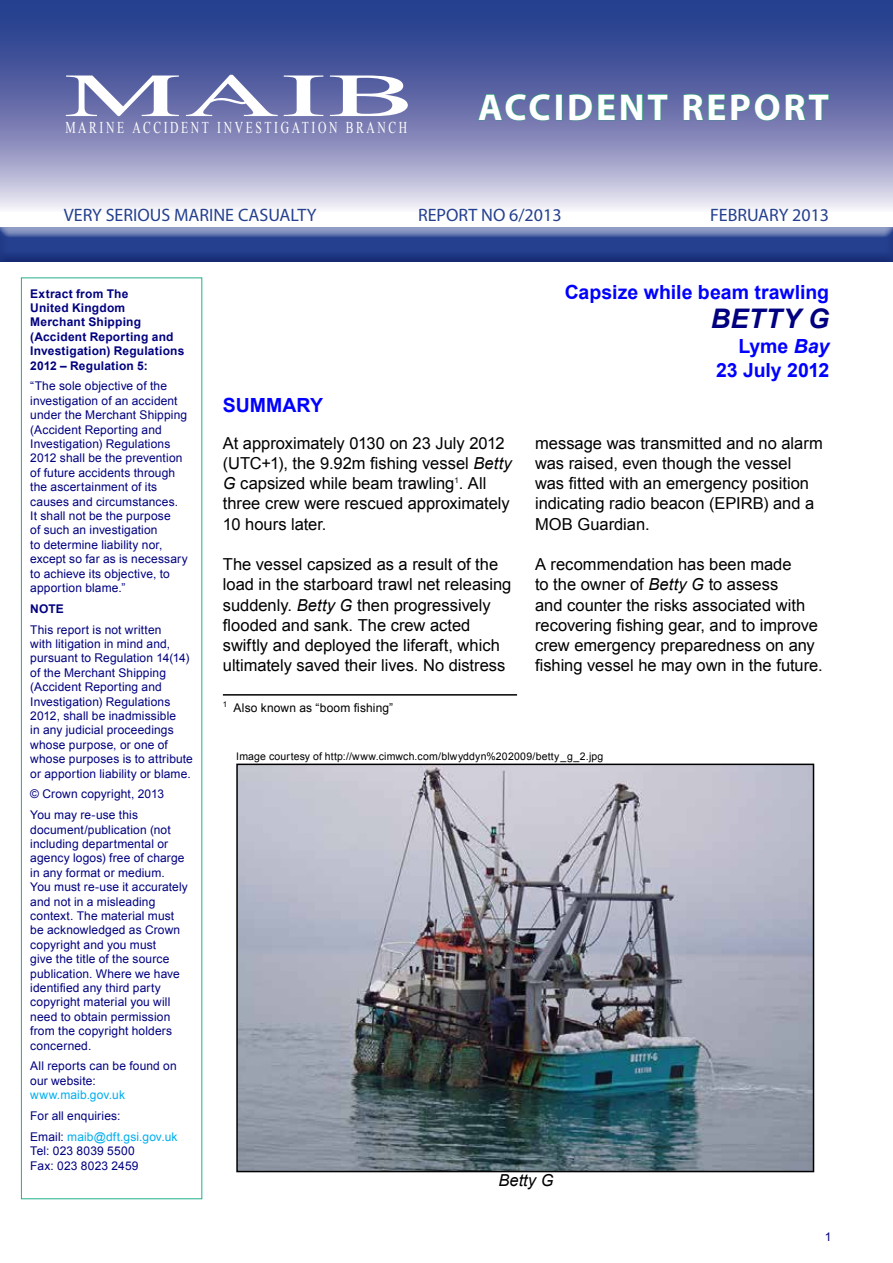
<style>
.page{position:relative;width:893px;height:1263px;background:#fff}
.page>*{position:absolute;margin:0;border:0;box-sizing:border-box;transform-origin:0 0}
.t1{font:700 37.5px "Myriad Pro";letter-spacing:.075em;color:#fff}
.t2{font:italic 700 27px "Arial";letter-spacing:.01em;color:#000080}
.t3{font:700 19.5px/24.5px "Arial";color:#00f;text-align:right}
.t4{font:18px "Myriad Pro";color:#25408f}
.t5{font:16.5px/20.2px "Arial";color:#000}
.t6{font:16.5px "Times New Roman";letter-spacing:.225em;color:#fff;scale:.71 1}
.t7{font:italic 16.5px "Arial";color:#000}
.t8{font:12px/14.4px "Arial";letter-spacing:.01em;color:#000080}
.t9{font:700 12px/14.4px "Arial";letter-spacing:.015em;color:#000080}
.t10{font:12px "Arial";letter-spacing:.01em;color:#000}
.t11{font:12px "Arial";letter-spacing:.01em;color:#00aeef}
.t12{font:10.5px "Arial";letter-spacing:.02em;color:#000}
.s1{color:#00aeef}
.s2{font-style:italic}
</style>
<div class="page">
<svg style="left:0;top:0;width:893px;height:209px;background:#737cb2"></svg>
<svg style="left:66px;top:76px;width:113px;height:40px"></svg>
<svg style="left:186px;top:75px;width:92px;height:41px"></svg>
<svg style="left:284px;top:76px;width:39px;height:40px"></svg>
<svg style="left:330px;top:76px;width:78px;height:40px"></svg>
<svg style="left:478px;top:92px;width:73px;height:29px;background:#5d75a1"></svg>
<div style="left:556px;top:94px;width:6px;height:26px;border:1px solid #239e72"></div>
<svg style="left:569px;top:94px;width:46px;height:27px"></svg>
<svg style="left:621px;top:93px;width:47px;height:28px"></svg>
<svg style="left:683px;top:93px;width:146px;height:28px;background:#5c76a0"></svg>
<div style="left:0;top:225px;width:893px;height:13px;background:#fff;opacity:.5"></div>
<div style="left:0;top:231px;width:893px;height:31px;background:#25408f;opacity:.5"></div>
<div style="left:21px;top:277px;width:181px;height:922px;border:1px solid #23af8e"></div>
<hr style="left:223px;top:694px;width:294px;height:2px;background:#000">
<img style="left:239px;top:766px;width:572px;height:403px">
<div style="left:236px;top:763px;width:578px;height:409px;border:2px solid #000"></div>
<h3 class="t6" style="left:65px;top:116px;width:483px">MARINE ACCIDENT INVESTIGATION BRANCH</h3>
<h1 class="t1" style="left:478px;top:83px;width:353px">ACCIDENT REPORT</h1>
<h3 class="t4" style="left:64px;top:204px;width:254px">VERY SERIOUS MARINE CASUALTY</h3>
<h3 class="t4" style="left:418px;top:204px;width:145px">REPORT NO 6/2013</h3>
<h3 class="t4" style="left:710px;top:204px;width:121px">FEBRUARY 2013</h3>
<p class="t9" style="left:30px;top:287px;width:156px">Extract from The<br>United Kingdom<br>Merchant Shipping (Accident Reporting and<br>Investigation) Regulations<br>2012 – Regulation 5:</p>
<p class="t8" style="left:30px;top:379px;width:159px">“The sole objective of the investigation of an accident under the Merchant Shipping (Accident Reporting and<br>Investigation) Regulations<br>2012 shall be the prevention of future accidents through the ascertainment of its causes and circumstances.<br>It shall not be the purpose<br>of such an investigation<br>to determine liability nor, except so far as is necessary to achieve its objective, to apportion blame.”</p>
<p class="t9" style="left:30px;top:602px;width:35px">NOTE</p>
<p class="t8" style="left:30px;top:622px;width:164px">This report is not written<br>with litigation in mind and, pursuant to Regulation 14(14) of the Merchant Shipping (Accident Reporting and<br>Investigation) Regulations<br>2012, shall be inadmissible<br>in any judicial proceedings whose purpose, or one of whose purposes is to attribute or apportion liability or blame.</p>
<p class="t8" style="left:30px;top:784px;width:135px;line-height:20.9px">© Crown copyright, 2013<br>You may re-use this</p>
<p class="t8" style="left:30px;top:822px;width:159px">document/publication (not including departmental or agency logos) free of charge in any format or medium.<br>You must re-use it accurately and not in a misleading context. The material must be acknowledged as Crown copyright and you must<br>give the title of the source publication. Where we have identified any third party copyright material you will need to obtain permission from the copyright holders concerned.</p>
<p class="t8" style="left:30px;top:1059px;width:148px">All reports can be found on our website:</p>
<p class="t11" style="left:30px;top:1087px;width:96px">www.maib.gov.uk</p>
<p class="t8" style="left:30px;top:1105px;width:149px;line-height:20.9px">For all enquiries:<br>Email: <span class="s1">maib@dft.gsi.gov.uk</span></p>
<p class="t8" style="left:30px;top:1144px;width:110px">Tel: 023 8039 5500<br>Fax: 023 8023 2459</p>
<h3 class="t3" style="left:223px;top:393px;width:102px">SUMMARY</h3>
<h3 class="t5" style="left:223px;top:433px;width:290px">At approximately 0130 on 23 July 2012 (UTC+1), the 9.92m fishing vessel <span class="s2">Betty G</span> capsized while beam trawling<sup>1</sup>. All three crew were rescued approximately 10 hours later.</h3>
<h3 class="t5" style="left:223px;top:554px;width:290px">The vessel capsized as a result of the load in the starboard trawl net releasing suddenly. <span class="s2">Betty G</span> then progressively flooded and sank. The crew acted swiftly and deployed the liferaft, which ultimately saved their lives. No distress</h3>
<p class="t10" style="left:223px;top:700px;width:172px"><sup>1</sup> Also known as “boom fishing”</p>
<h3 class="t3" style="left:565px;top:281px;width:266px">Capsize while beam trawling</h3>
<h2 class="t2" style="left:711px;top:300px;width:120px">BETTY G</h2>
<h3 class="t3" style="left:716px;top:334px;width:115px">Lyme <span class="s2">Bay<br></span>23 July 2012</h3>
<h3 class="t5" style="left:535px;top:433px;width:289px">message was transmitted and no alarm was raised, even though the vessel was fitted with an emergency position indicating radio beacon (EPIRB) and a<br>MOB Guardian.</h3>
<h3 class="t5" style="left:535px;top:554px;width:289px">A recommendation has been made<br>to the owner of <span class="s2">Betty G</span> to assess<br>and counter the risks associated with recovering fishing gear, and to improve crew emergency preparedness on any fishing vessel he may own in the future.</h3>
<p class="t12" style="left:236px;top:749px;width:369px">Image courtesy of http://www.cimwch.com/blwyddyn%202009/betty_g_2.jpg</p>
<h3 class="t7" style="left:499px;top:1169px;width:57px">Betty G</h3>
<p class="t8" style="left:825px;top:1229px;width:8px">1</p>
</div>
